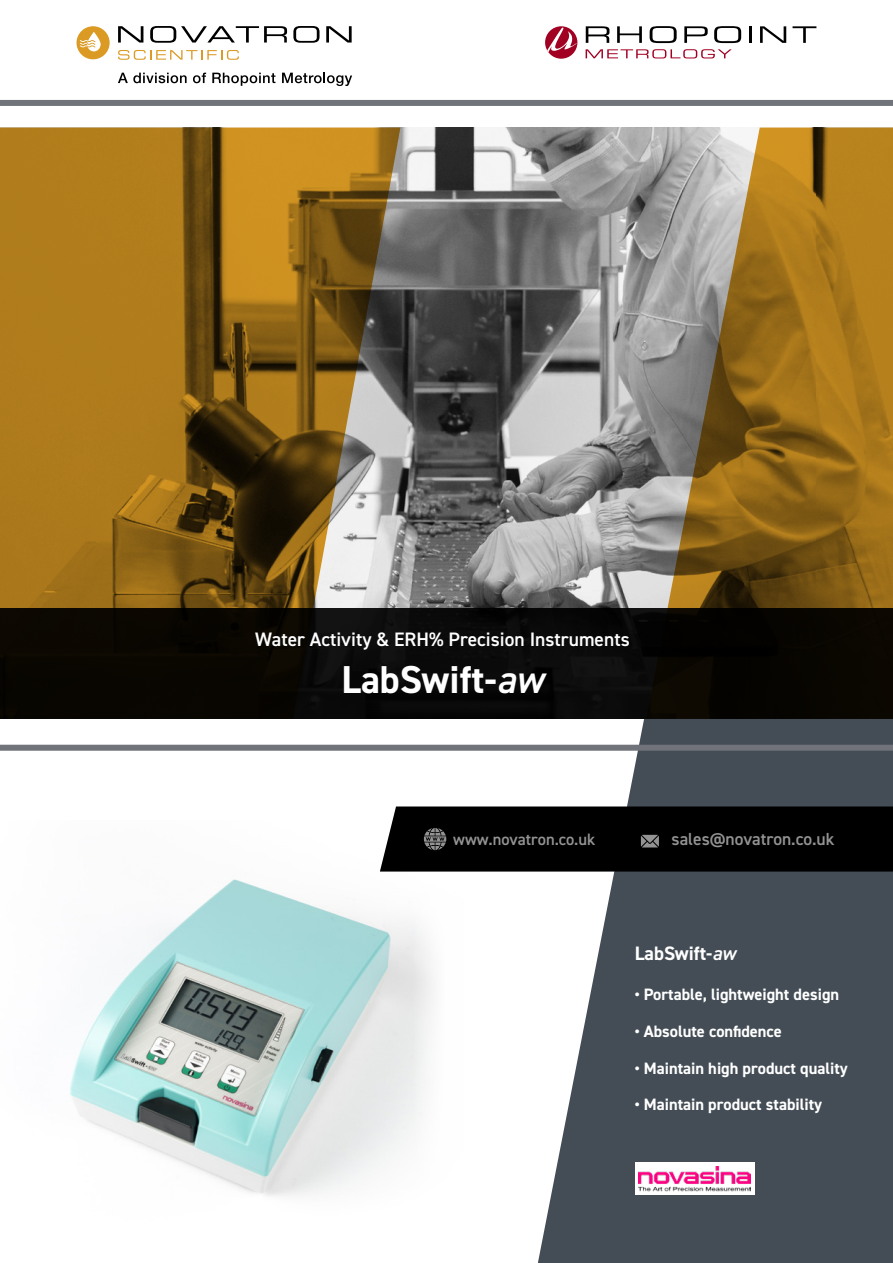
<style>
.page{position:relative;width:893px;height:1263px;background:#fff}
.page>*{position:absolute;margin:0;border:0;box-sizing:border-box;transform-origin:0 0}
.t1{font:700 39px "DIN2014";color:#fff}
.t2{font:600 19.5px "DIN2014";color:#fff}
.t3{font:700 19.5px "DIN2014";color:#fff}
.t4{font:600 17.55px "DIN2014";color:#939393}
.t5{font:700 16.5px "DIN2014";color:#fff}
.t6{font:600 16.5px "DIN2014";color:#939393}
.s1{font-weight:600;font-style:italic}
</style>
<div class="page">
<div style="left:0;top:100px;width:893px;height:6px;background:#70737a"></div>
<svg style="left:586px;top:26px;width:23px;height:17px"></svg>
<svg style="left:617px;top:26px;width:25px;height:17px"></svg>
<svg style="left:650px;top:26px;width:27px;height:17px"></svg>
<svg style="left:684px;top:26px;width:24px;height:17px"></svg>
<svg style="left:714px;top:26px;width:27px;height:17px"></svg>
<hr style="left:749px;top:26px;width:3px;height:17px;background:#000">
<svg style="left:760px;top:26px;width:26px;height:17px"></svg>
<svg style="left:792px;top:26px;width:24px;height:17px"></svg>
<svg style="left:545px;top:26px;width:32px;height:33px"></svg>
<svg style="left:547px;top:28px;width:29px;height:24px"></svg>
<svg style="left:586px;top:49px;width:146px;height:9px"></svg>
<svg style="left:118px;top:26px;width:25px;height:17px"></svg>
<svg style="left:150px;top:26px;width:137px;height:17px"></svg>
<svg style="left:293px;top:26px;width:26px;height:17px"></svg>
<svg style="left:326px;top:26px;width:26px;height:17px"></svg>
<svg style="left:118px;top:50px;width:121px;height:10px"></svg>
<div style="left:77px;top:26px;width:33px;height:33px;background:#da9a23;border-radius:50%"></div>
<svg style="left:80px;top:32px;width:21px;height:19px"></svg>
<svg style="left:118px;top:73px;width:69px;height:10px"></svg>
<svg style="left:193px;top:73px;width:13px;height:10px"></svg>
<svg style="left:212px;top:73px;width:63px;height:13px"></svg>
<svg style="left:282px;top:73px;width:70px;height:13px"></svg>
<svg style="left:538px;top:719px;width:355px;height:544px;background:#5e666d"></svg>
<img style="left:400px;top:128px;width:246px;height:481px">
<img style="left:70px;top:871px;width:394px;height:325px">
<svg style="left:0;top:128px;width:400px;height:481px;background:#976f25"></svg>
<svg style="left:646px;top:128px;width:247px;height:481px;background:#99793d"></svg>
<div style="left:0;top:609px;width:893px;height:110px;background:linear-gradient(to right,#0b0804,#080705)"></div>
<div style="left:0;top:745px;width:893px;height:6px;background:#70737a"></div>
<div style="left:635px;top:1162px;width:120px;height:33px;background:#fff"></div>
<img style="left:639px;top:1166px;width:112px;height:26px">
<div style="left:380px;top:806px;width:513px;height:65px;background:#000"></div>
<p class="t2" style="left:255px;top:630px;width:376px">Water Activity &amp; ERH% Precision Instruments</p>
<h1 class="t1" style="left:341px;top:665px;width:204px">LabSwift-<span class="s1">aw</span></h1>
<p class="t6" style="left:453px;top:832px;width:144px">www.novatron.co.uk</p>
<p class="t4" style="left:672px;top:831px;width:164px">sales@novatron.co.uk</p>
<p class="t3" style="left:635px;top:946px;width:103px">LabSwift-<span class="s1">aw</span></p>
<p class="t5" style="left:635px;top:988px;width:206px">• Portable, lightweight design</p>
<p class="t5" style="left:635px;top:1025px;width:149px">• Absolute confidence</p>
<p class="t5" style="left:635px;top:1062px;width:214px">• Maintain high product quality</p>
<p class="t5" style="left:635px;top:1099px;width:189px">• Maintain product stability</p>
</div>
